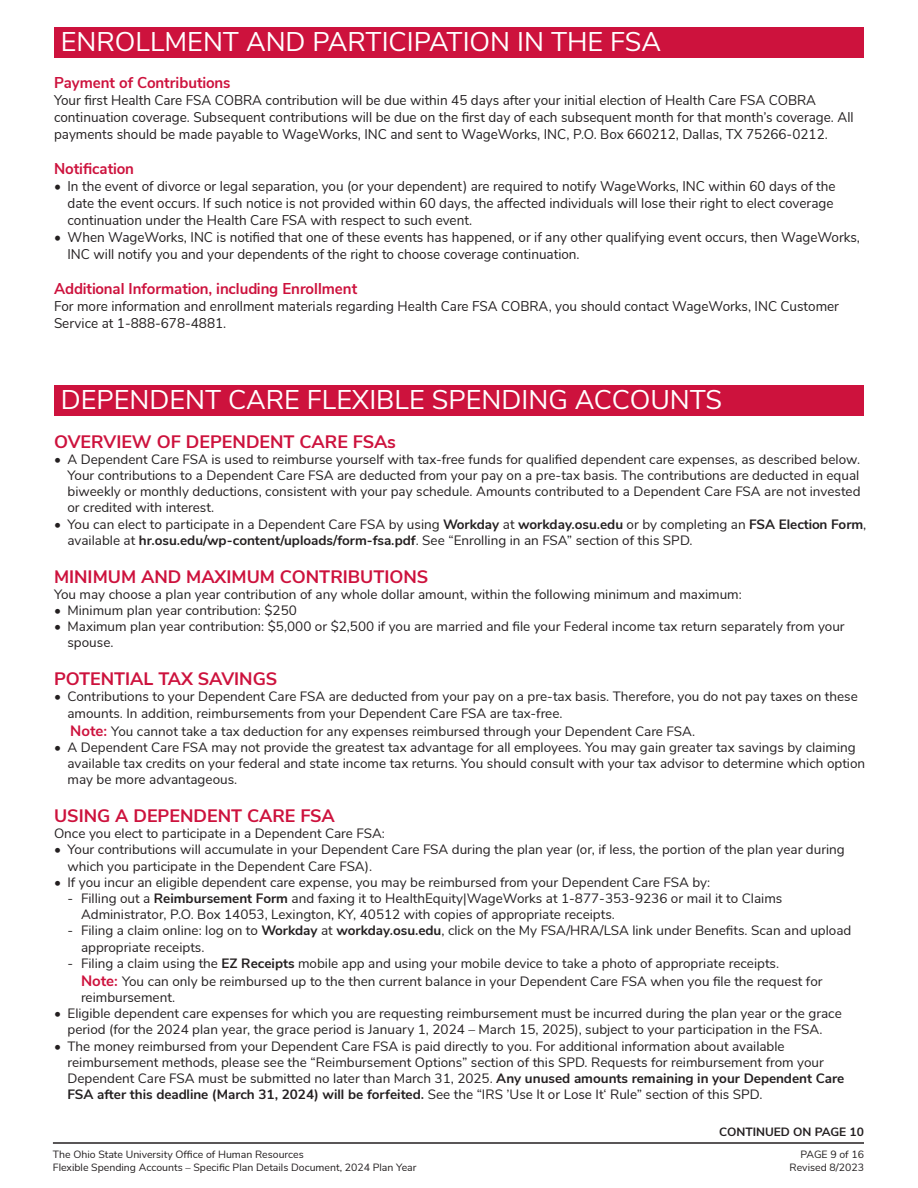
<style>
.page{position:relative;width:918px;height:1188px;background:#fff}
.page>*{position:absolute;margin:0;border:0;box-sizing:border-box;transform-origin:0 0}
.t1{font:27px "Buckeye Sans 2";color:#fff}
.t2{font:700 18px "Buckeye Sans 2";color:#cd123d}
.t3{font:700 15.6px "Buckeye Sans 2";color:#cd123d;scale:.96 1}
.t4{font:14.1px/17px "Buckeye Sans 2";color:#231f20;scale:.96 1}
.t5{font:13.5px/16.2px "Buckeye Sans 2";color:#231f20}
.t6{font:700 12px "Buckeye Sans 2";color:#231f20}
.t7{font:10.5px/12.6px "Buckeye Sans 2";color:#231f20}
.s1{font-weight:700}
.s2{font-weight:700;font-size:15px;color:#cd123d}
</style>
<div class="page">
<hr style="left:53px;top:1142px;width:811px;height:2px;background:#231f20">
<div style="left:54px;top:27px;width:810px;height:30px;background:#cd123d"></div>
<div style="left:54px;top:385px;width:810px;height:30px;background:#cd123d"></div>
<h1 class="t1" style="left:61px;top:25px;width:602px">ENROLLMENT AND PARTICIPATION IN THE FSA</h1>
<h4 class="t3" style="left:54px;top:73px;width:185px">Payment of Contributions</h4>
<p class="t4" style="left:54px;top:91px;width:834px">Your first Health Care FSA COBRA contribution will be due within 45 days after your initial election of Health Care FSA COBRA continuation coverage. Subsequent contributions will be due on the first day of each subsequent month for that month’s coverage. All payments should be made payable to WageWorks, INC and sent to WageWorks, INC, P.O. Box 660212, Dallas, TX 75266-0212.</p>
<h4 class="t3" style="left:54px;top:159px;width:85px">Notification</h4>
<p class="t4" style="left:68px;top:178px;width:802px;text-indent:-14px">• In the event of divorce or legal separation, you (or your dependent) are required to notify WageWorks, INC within 60 days of the date the event occurs. If such notice is not provided within 60 days, the affected individuals will lose their right to elect coverage continuation under the Health Care FSA with respect to such event.</p>
<p class="t4" style="left:68px;top:228px;width:827px;text-indent:-14px">• When WageWorks, INC is notified that one of these events has happened, or if any other qualifying event occurs, then WageWorks,<br>INC will notify you and your dependents of the right to choose coverage continuation.</p>
<h4 class="t3" style="left:54px;top:279px;width:317px">Additional Information, including Enrollment</h4>
<p class="t4" style="left:54px;top:298px;width:819px">For more information and enrollment materials regarding Health Care FSA COBRA, you should contact WageWorks, INC Customer<br>Service at 1-888-678-4881.</p>
<h2 class="t1" style="left:61px;top:383px;width:663px">DEPENDENT CARE FLEXIBLE SPENDING ACCOUNTS</h2>
<h3 class="t2" style="left:54px;top:430px;width:344px">OVERVIEW OF DEPENDENT CARE FSAs</h3>
<p class="t5" style="left:68px;top:451px;width:795px;text-align:justify;text-indent:-14px">• A Dependent Care FSA is used to reimburse yourself with tax-free funds for qualified dependent care expenses, as described below.<br>Your contributions to a Dependent Care FSA are deducted from your pay on a pre-tax basis. The contributions are deducted in equal biweekly or monthly deductions, consistent with your pay schedule. Amounts contributed to a Dependent Care FSA are not invested or credited with interest.</p>
<p class="t5" style="left:67px;top:516px;width:800px;text-indent:-13px">• You can elect to participate in a Dependent Care FSA by using <span class="s1">Workday</span> at <span class="s1">workday.osu.edu</span> or by completing an <span class="s1">FSA Election Form</span>, available at <span class="s1">hr.osu.edu/wp-content/uploads/form-fsa.pdf</span>. See “Enrolling in an FSA” section of this SPD.</p>
<h3 class="t2" style="left:54px;top:565px;width:376px">MINIMUM AND MAXIMUM CONTRIBUTIONS</h3>
<p class="t5" style="left:54px;top:586px;width:689px">You may choose a plan year contribution of any whole dollar amount, within the following minimum and maximum:</p>
<p class="t5" style="left:54px;top:602px;width:244px">• Minimum plan year contribution: $250</p>
<p class="t5" style="left:68px;top:618px;width:779px;text-indent:-14px">• Maximum plan year contribution: $5,000 or $2,500 if you are married and file your Federal income tax return separately from your spouse.</p>
<h3 class="t2" style="left:54px;top:668px;width:225px">POTENTIAL TAX SAVINGS</h3>
<p class="t5" style="left:68px;top:689px;width:792px;text-indent:-14px">• Contributions to your Dependent Care FSA are deducted from your pay on a pre-tax basis. Therefore, you do not pay taxes on these amounts. In addition, reimbursements from your Dependent Care FSA are tax-free.</p>
<p class="t5" style="left:70px;top:723px;width:626px"><span class="s2">Note:</span> You cannot take a tax deduction for any expenses reimbursed through your Dependent Care FSA.</p>
<p class="t5" style="left:68px;top:739px;width:799px;text-indent:-14px">• A Dependent Care FSA may not provide the greatest tax advantage for all employees. You may gain greater tax savings by claiming available tax credits on your federal and state income tax returns. You should consult with your tax advisor to determine which option may be more advantageous.</p>
<h3 class="t2" style="left:54px;top:805px;width:283px">USING A DEPENDENT CARE FSA</h3>
<p class="t5" style="left:54px;top:825px;width:332px">Once you elect to participate in a Dependent Care FSA:</p>
<p class="t5" style="left:68px;top:842px;width:779px;text-indent:-14px">• Your contributions will accumulate in your Dependent Care FSA during the plan year (or, if less, the portion of the plan year during which you participate in the Dependent Care FSA).</p>
<p class="t5" style="left:54px;top:874px;width:658px">• If you incur an eligible dependent care expense, you may be reimbursed from your Dependent Care FSA by:</p>
<p class="t5" style="left:81px;top:890px;width:703px;text-indent:-14px">- Filling out a <span class="s1">Reimbursement Form</span> and faxing it to HealthEquity|WageWorks at 1-877-353-9236 or mail it to Claims<br>Administrator, P.O. Box 14053, Lexington, KY, 40512 with copies of appropriate receipts.</p>
<p class="t5" style="left:81px;top:923px;width:772px;text-indent:-14px">- Filing a claim online: log on to <span class="s1">Workday</span> at <span class="s1">workday.osu.edu</span>, click on the My FSA/HRA/LSA link under Benefits. Scan and upload appropriate receipts.</p>
<p class="t5" style="left:68px;top:955px;width:711px">- Filing a claim using the <span class="s1">EZ Receipts</span> mobile app and using your mobile device to take a photo of appropriate receipts.</p>
<p class="t5" style="left:81px;top:973px;width:743px"><span class="s2">Note:</span> You can only be reimbursed up to the then current balance in your Dependent Care FSA when you file the request for reimbursement.</p>
<p class="t5" style="left:54px;top:1005px;width:789px;text-align:center">• Eligible dependent care expenses for which you are requesting reimbursement must be incurred during the plan year or the grace period (for the 2024 plan year, the grace period is January 1, 2024 – March 15, 2025), subject to your participation in the FSA.</p>
<p class="t5" style="left:68px;top:1038px;width:778px;text-indent:-14px">• The money reimbursed from your Dependent Care FSA is paid directly to you. For additional information about available reimbursement methods, please see the “Reimbursement Options” section of this SPD. Requests for reimbursement from your Dependent Care FSA must be submitted no later than March 31, 2025. <span class="s1">Any unused amounts remaining in your Dependent Care FSA after this deadline (March 31, 2024) will be forfeited.</span> See the “IRS ’Use It or Lose It‘ Rule” section of this SPD.</p>
<p class="t6" style="left:719px;top:1124px;width:146px">CONTINUED ON PAGE 10</p>
<p class="t7" style="left:53px;top:1148px;width:365px">The Ohio State University Office of Human Resources<br>Flexible Spending Accounts – Specific Plan Details Document, 2024 Plan Year</p>
<p class="t7" style="left:801px;top:1148px;width:65px">PAGE 9 of 16</p>
<p class="t7" style="left:790px;top:1161px;width:76px">Revised 8/2023</p>
</div>
